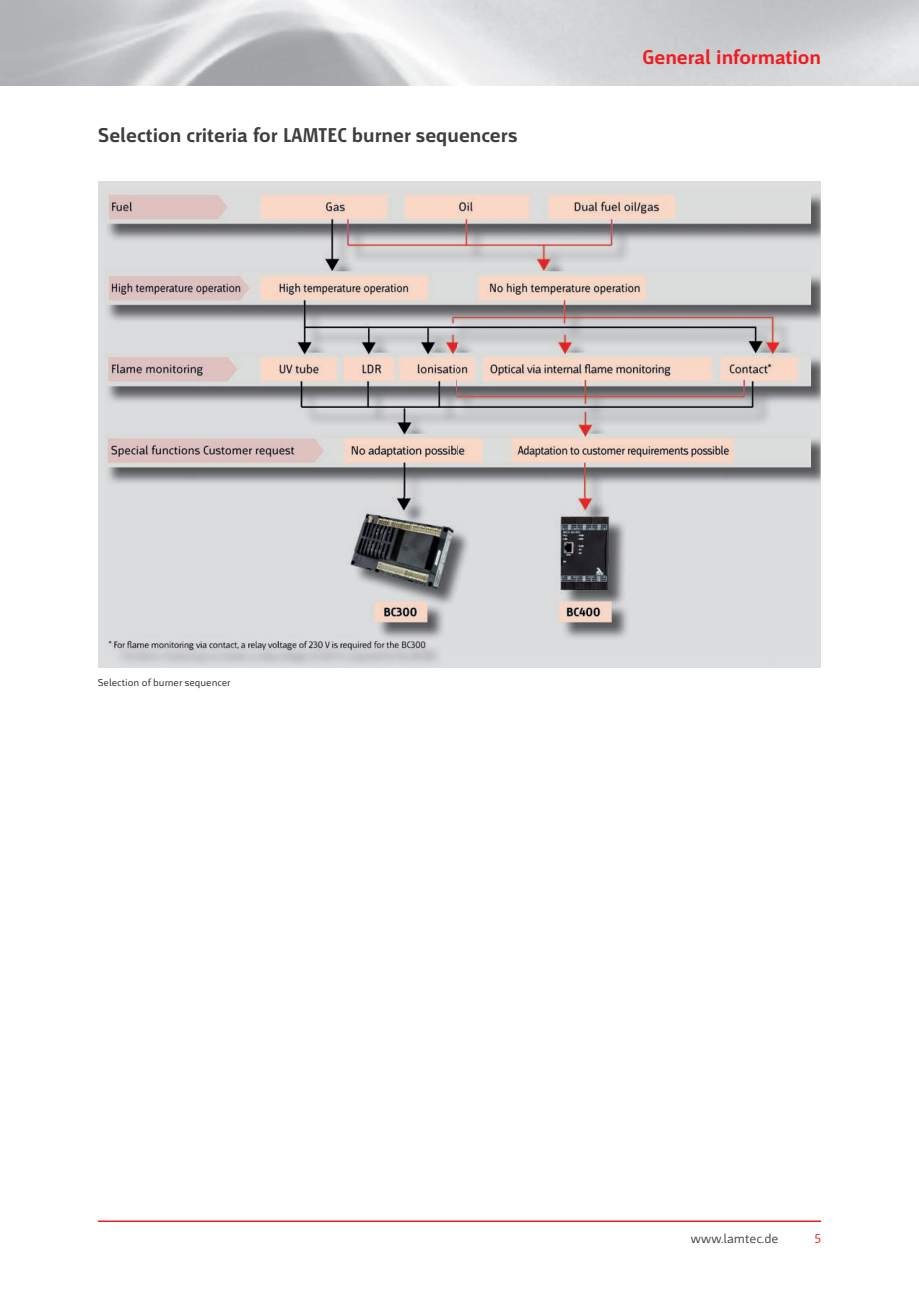
<style>
.page{position:relative;width:919px;height:1289px;background:#fff}
.page>*{position:absolute;margin:0;border:0;box-sizing:border-box;transform-origin:0 0}
.t1{font:700 21px "Mr Jones";color:#3e3e3f}
.t2{font:700 21px "Mr Jones";color:#ee1d23}
.t3{font:13.5px "Mr Jones";color:#3e3e3f}
.t4{font:13.5px "Mr Jones";color:#ee1d23}
.t5{font:10.5px "Mr Jones";color:#231f20}
</style>
<div class="page">
<hr style="left:98px;top:1220px;width:723px;height:1px;background:#ee1d23">
<div style="left:98px;top:181px;width:722px;height:487px;background:#dcdddf"></div>
<img style="left:810px;top:195px;width:10px;height:289px">
<img style="left:113px;top:650px;width:325px;height:14px">
<img style="left:105px;top:194px;width:705px;height:456px">
<p class="t1" style="left:98px;top:124px;width:421px">Selection criteria for LAMTEC burner sequencers</p>
<p class="t2" style="left:642px;top:46px;width:181px">General information</p>
<p class="t5" style="left:98px;top:676px;width:134px">Selection of burner sequencer</p>
<p class="t3" style="left:690px;top:1231px;width:89px">www.lamtec.de</p>
<p class="t4" style="left:814px;top:1231px;width:8px">5</p>
</div>
